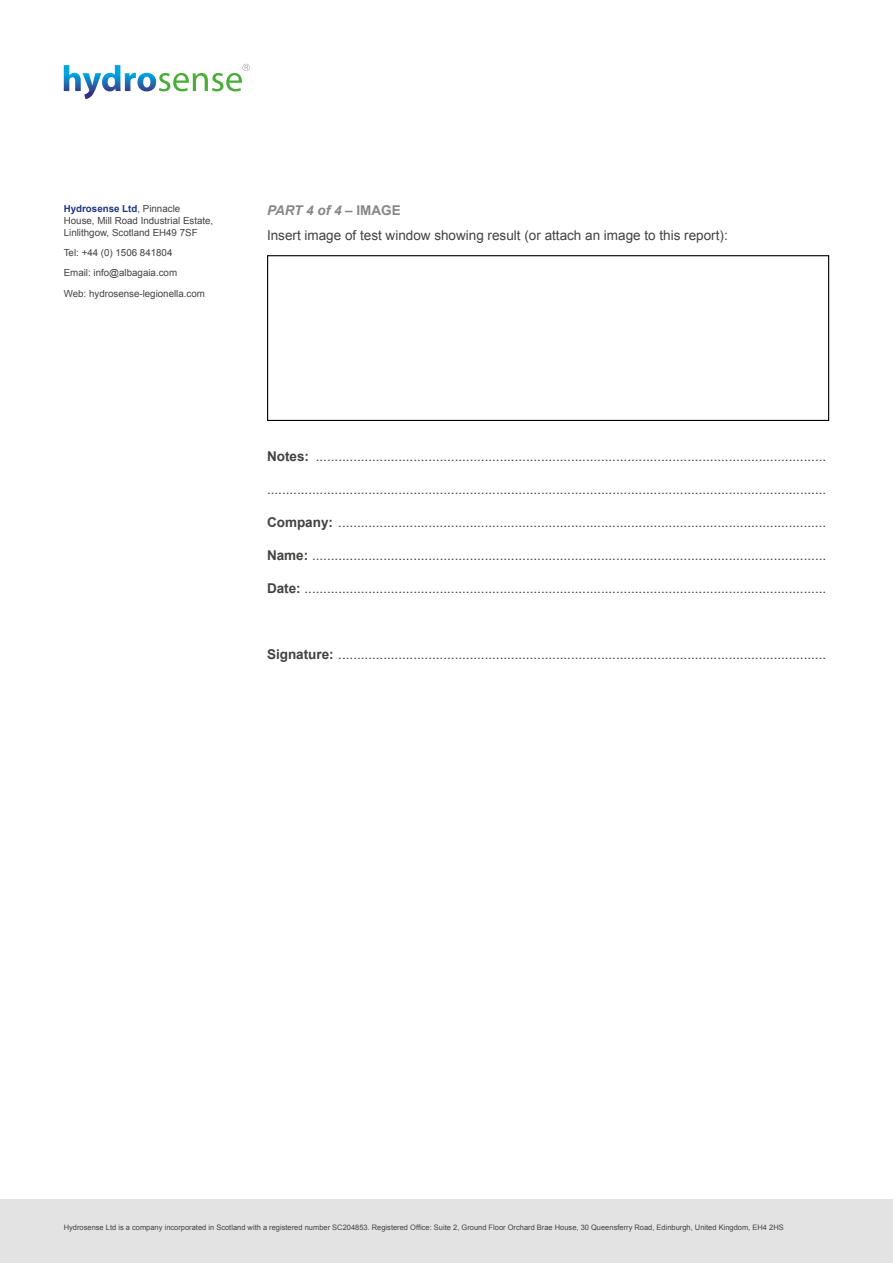
<style>
.page{position:relative;width:893px;height:1263px;background:#fff}
.page>*{position:absolute;margin:0;border:0;box-sizing:border-box;transform-origin:0 0}
.t1{font:13.5px/24.8px "Arial";color:#424241}
.t2{font:9.75px/11.7px "Arial";color:#424241}
.t3{font:7.5px "Arial";color:#424241}
.s1{font-weight:700;color:#1e3680}
.s2{font-weight:700;font-style:italic;color:#878787}
.s3{font-weight:700;color:#878787}
.s4{font-weight:700}
</style>
<div class="page">
<svg style="left:64px;top:64px;width:186px;height:35px"></svg>
<div style="left:0;top:1199px;width:893px;height:64px;background:#e3e3e3"></div>
<div style="left:267px;top:255px;width:562px;height:166px;border:1px solid #000"></div>
<p class="t2" style="left:64px;top:203px;width:151px"><span class="s1">Hydrosense Ltd</span>, Pinnacle<br>House, Mill Road Industrial Estate,<br>Linlithgow, Scotland EH49 7SF</p>
<p class="t2" style="left:64px;top:243px;width:143px;line-height:20.2px">Tel: +44 (0) 1506 841804<br>Email: info@albagaia.com<br>Web: hydrosense-legionella.com</p>
<p class="t1" style="left:267px;top:198px;width:462px"><span class="s2">PART 4 of 4 –</span> <span class="s3">IMAGE<br></span>Insert image of test window showing result (or attach an image to this report):</p>
<p class="t1" style="left:267px;top:444px;width:561px"><span class="s4">Notes:</span> ........................................................................................................................................</p>
<p class="t1" style="left:267px;top:477px;width:561px">.....................................................................................................................................................</p>
<p class="t1" style="left:267px;top:510px;width:561px"><span class="s4">Company:</span> ..................................................................................................................................</p>
<p class="t1" style="left:267px;top:543px;width:561px"><span class="s4">Name:</span> .........................................................................................................................................</p>
<p class="t1" style="left:267px;top:576px;width:561px"><span class="s4">Date:</span> ...........................................................................................................................................</p>
<p class="t1" style="left:267px;top:642px;width:561px"><span class="s4">Signature:</span> ..................................................................................................................................</p>
<p class="t3" style="left:64px;top:1222px;width:721px">Hydrosense Ltd is a company incorporated in Scotland with a registered number SC204853. Registered Office: Suite 2, Ground Floor Orchard Brae House, 30 Queensferry Road, Edinburgh, United Kingdom, EH4 2HS</p>
</div>
